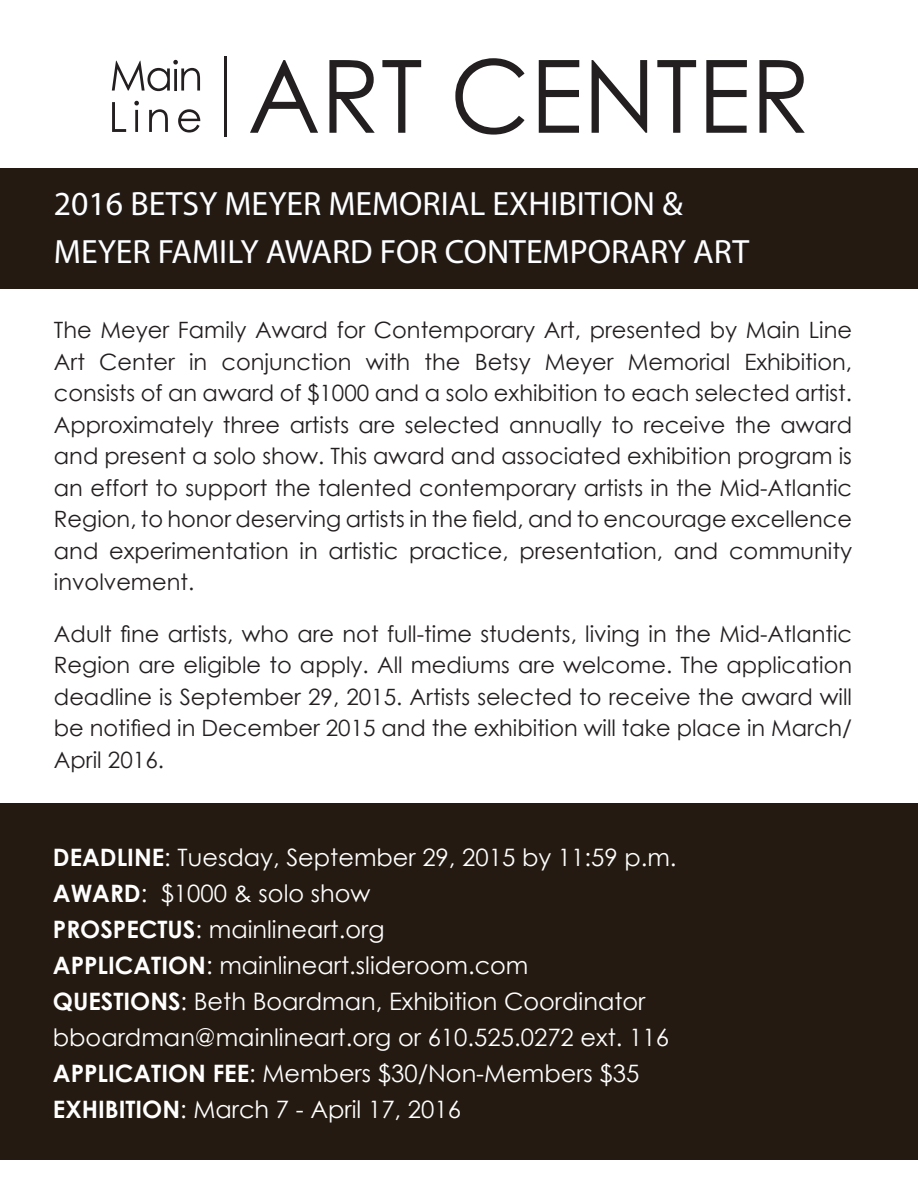
<style>
.page{position:relative;width:918px;height:1188px;background:#fff}
.page>*{position:absolute;margin:0;border:0;box-sizing:border-box;transform-origin:0 0}
.t1{font:33.75px "Myriad Pro";color:#fff}
.t2{font:24px/36px "Century Gothic";color:#fff}
.t3{font:22.5px/31.5px "Century Gothic";color:#231f20;text-align:justify}
.s1{font-weight:700}
</style>
<div class="page">
<div style="left:0;top:168px;width:918px;height:121px;background:#241a11"></div>
<div style="left:0;top:804px;width:918px;height:356px;background:#241a11"></div>
<svg style="left:55px;top:192px;width:68px;height:24px"></svg>
<svg style="left:133px;top:191px;width:188px;height:25px"></svg>
<svg style="left:330px;top:191px;width:110px;height:25px"></svg>
<div style="left:443px;top:191px;width:4px;height:25px;border:1px solid #231f20"></div>
<svg style="left:449px;top:192px;width:36px;height:23px"></svg>
<svg style="left:495px;top:192px;width:53px;height:23px"></svg>
<div style="left:552px;top:191px;width:5px;height:25px;border:1px solid #231f20"></div>
<svg style="left:561px;top:192px;width:15px;height:24px"></svg>
<div style="left:579px;top:191px;width:4px;height:25px;border:1px solid #231f20"></div>
<svg style="left:584px;top:192px;width:18px;height:23px"></svg>
<div style="left:604px;top:191px;width:4px;height:25px;border:1px solid #231f20"></div>
<svg style="left:610px;top:191px;width:43px;height:25px"></svg>
<svg style="left:663px;top:191px;width:20px;height:25px"></svg>
<svg style="left:55px;top:240px;width:95px;height:23px"></svg>
<svg style="left:160px;top:240px;width:58px;height:23px"></svg>
<div style="left:221px;top:239px;width:4px;height:25px;border:1px solid #231f20"></div>
<svg style="left:229px;top:240px;width:143px;height:24px"></svg>
<svg style="left:382px;top:239px;width:55px;height:25px"></svg>
<svg style="left:446px;top:239px;width:304px;height:25px"></svg>
<svg style="left:112px;top:102px;width:14px;height:30px"></svg>
<svg style="left:134px;top:101px;width:5px;height:31px"></svg>
<svg style="left:149px;top:109px;width:19px;height:23px"></svg>
<svg style="left:178px;top:109px;width:22px;height:24px"></svg>
<svg style="left:112px;top:60px;width:88px;height:31px"></svg>
<svg style="left:250px;top:60px;width:68px;height:73px"></svg>
<svg style="left:329px;top:60px;width:46px;height:73px"></svg>
<svg style="left:382px;top:60px;width:39px;height:73px"></svg>
<svg style="left:455px;top:58px;width:70px;height:77px"></svg>
<svg style="left:539px;top:60px;width:40px;height:73px"></svg>
<svg style="left:592px;top:60px;width:55px;height:73px"></svg>
<svg style="left:657px;top:60px;width:39px;height:73px"></svg>
<svg style="left:706px;top:60px;width:41px;height:73px"></svg>
<svg style="left:760px;top:60px;width:45px;height:73px"></svg>
<hr style="left:224px;top:56px;width:3px;height:81px;background:#231f20">
<p class="t1" style="left:54px;top:183px;width:630px">2016 BETSY MEYER MEMORIAL EXHIBITION &amp;</p>
<p class="t1" style="left:54px;top:231px;width:697px">MEYER FAMILY AWARD FOR CONTEMPORARY ART</p>
<p class="t3" style="left:54px;top:314px;width:800px">The Meyer Family Award for Contemporary Art, presented by Main Line Art Center in conjunction with the Betsy Meyer Memorial Exhibition, consists of an award of $1000 and a solo exhibition to each selected artist.<br>Approximately three artists are selected annually to receive the award and present a solo show. This award and associated exhibition program is an effort to support the talented contemporary artists in the Mid-Atlantic Region, to honor deserving artists in the field, and to encourage excellence and experimentation in artistic practice, presentation, and community involvement.</p>
<p class="t3" style="left:54px;top:618px;width:800px">Adult fine artists, who are not full-time students, living in the Mid-Atlantic Region are eligible to apply. All mediums are welcome. The application deadline is September 29, 2015. Artists selected to receive the award will be notified in December 2015 and the exhibition will take place in March/ April 2016.</p>
<p class="t2" style="left:53px;top:839px;width:625px"><span class="s1">DEADLINE</span>: Tuesday, September 29, 2015 by 11:59 p.m.</p>
<p class="t2" style="left:53px;top:875px;width:319px"><span class="s1">AWARD</span>: $1000 &amp; solo show</p>
<p class="t2" style="left:53px;top:911px;width:333px"><span class="s1">PROSPECTUS</span>: mainlineart.org</p>
<p class="t2" style="left:53px;top:947px;width:477px"><span class="s1">APPLICATION</span>: mainlineart.slideroom.com</p>
<p class="t2" style="left:53px;top:983px;width:618px"><span class="s1">QUESTIONS</span>: Beth Boardman, Exhibition Coordinator bboardman@mainlineart.org or 610.525.0272 ext. 116</p>
<p class="t2" style="left:53px;top:1055px;width:588px"><span class="s1">APPLICATION FEE</span>: Members $30/Non-Members $35</p>
<p class="t2" style="left:53px;top:1091px;width:410px"><span class="s1">EXHIBITION</span>: March 7 - April 17, 2016</p>
</div>
